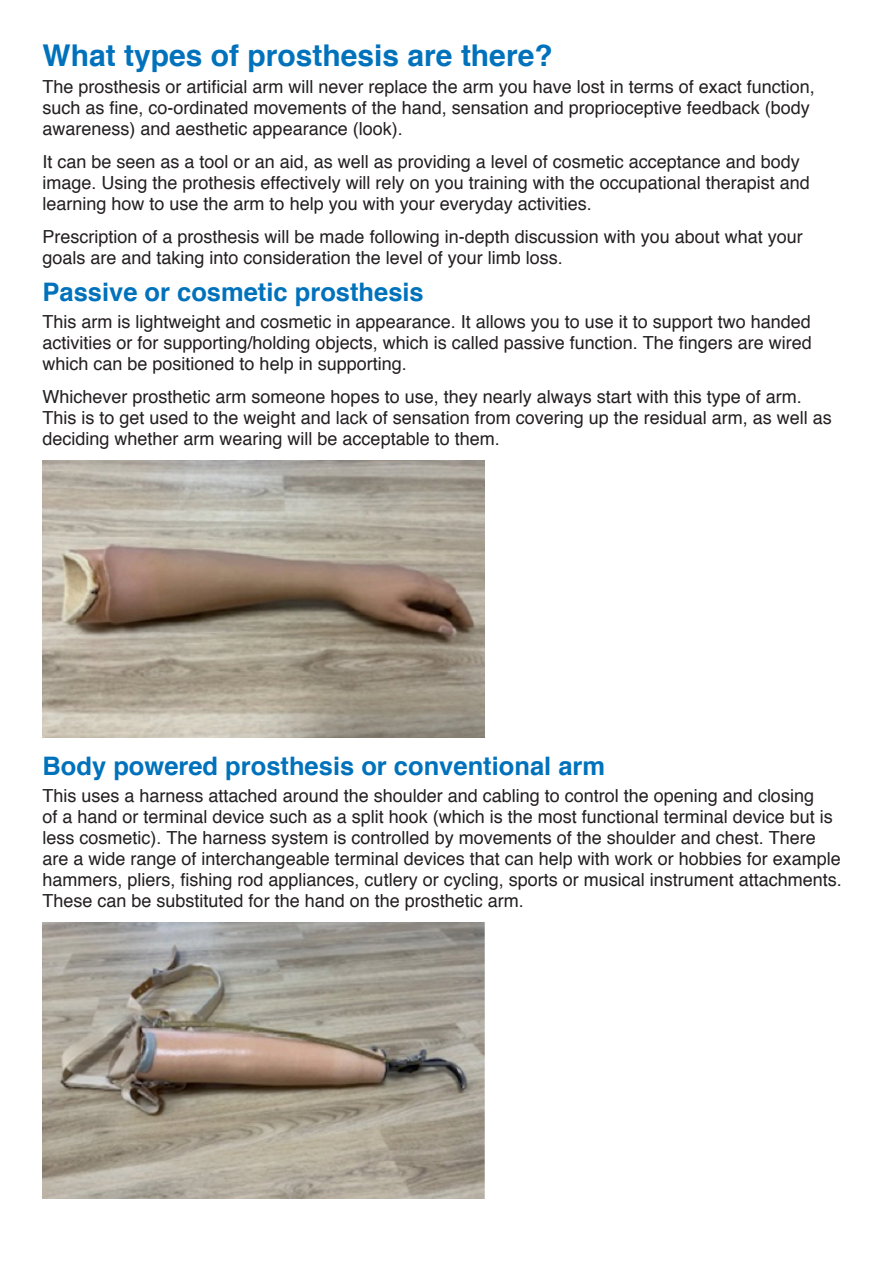
<style>
.page{position:relative;width:893px;height:1263px;background:#fff}
.page>*{position:absolute;margin:0;border:0;box-sizing:border-box;transform-origin:0 0}
.t1{font:700 30px "Helvetica";color:#0072bc}
.t2{font:700 25.5px "Helvetica";color:#0072bc}
.t3{font:18px/21px "Helvetica";color:#231f20}
</style>
<div class="page">
<img style="left:43px;top:461px;width:442px;height:276px">
<img style="left:43px;top:922px;width:442px;height:277px">
<p class="t1" style="left:43px;top:36px;width:512px">What types of prosthesis are there?</p>
<p class="t3" style="left:43px;top:75px;width:774px">The prosthesis or artificial arm will never replace the arm you have lost in terms of exact function, such as fine, co-ordinated movements of the hand, sensation and proprioceptive feedback (body awareness) and aesthetic appearance (look).</p>
<p class="t3" style="left:43px;top:150px;width:769px">It can be seen as a tool or an aid, as well as providing a level of cosmetic acceptance and body image. Using the prothesis effectively will rely on you training with the occupational therapist and learning how to use the arm to help you with your everyday activities.</p>
<p class="t3" style="left:43px;top:225px;width:762px">Prescription of a prosthesis will be made following in-depth discussion with you about what your goals are and taking into consideration the level of your limb loss.</p>
<p class="t2" style="left:43px;top:276px;width:383px">Passive or cosmetic prosthesis</p>
<p class="t3" style="left:43px;top:311px;width:771px;text-align:justify">This arm is lightweight and cosmetic in appearance. It allows you to use it to support two handed activities or for supporting/holding objects, which is called passive function. The fingers are wired which can be positioned to help in supporting.</p>
<p class="t3" style="left:43px;top:386px;width:791px">Whichever prosthetic arm someone hopes to use, they nearly always start with this type of arm.<br>This is to get used to the weight and lack of sensation from covering up the residual arm, as well as deciding whether arm wearing will be acceptable to them.</p>
<p class="t2" style="left:43px;top:750px;width:564px">Body powered prosthesis or conventional arm</p>
<p class="t3" style="left:43px;top:784px;width:801px">This uses a harness attached around the shoulder and cabling to control the opening and closing<br>of a hand or terminal device such as a split hook (which is the most functional terminal device but is less cosmetic). The harness system is controlled by movements of the shoulder and chest. There are a wide range of interchangeable terminal devices that can help with work or hobbies for example hammers, pliers, fishing rod appliances, cutlery or cycling, sports or musical instrument attachments.<br>These can be substituted for the hand on the prosthetic arm.</p>
</div>
